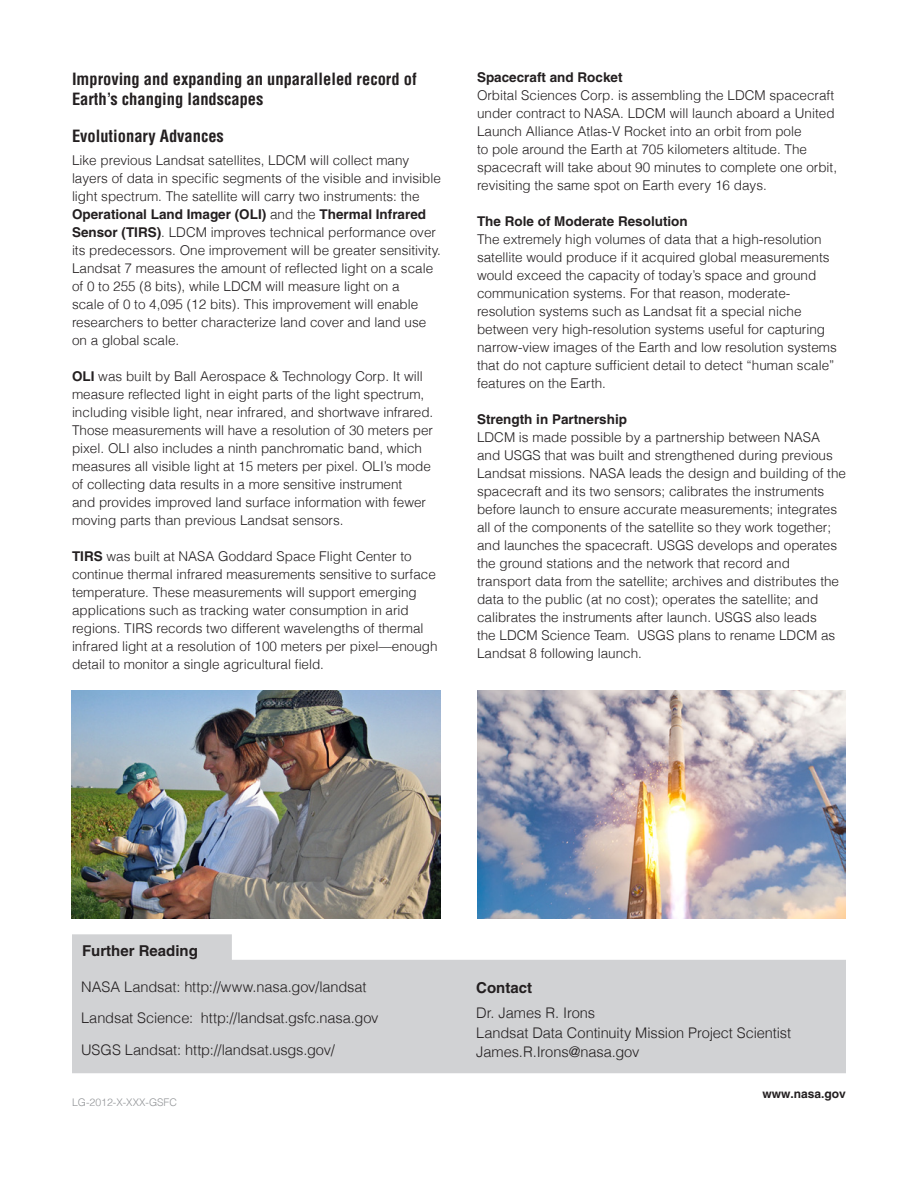
<style>
.page{position:relative;width:918px;height:1188px;background:#fff}
.page>*{position:absolute;margin:0;border:0;box-sizing:border-box;transform-origin:0 0}
.subhed{font:700 condensed 16.5px/19.5px "Helvetica";color:#231f20}
.subhed-2{font:700 15px "Helvetica";color:#231f20}
.text_9_75_13{font:300 14.7px/31.5px "Helvetica";letter-spacing:-.01em;color:#231f20}
.t1{font:300 13.5px/18px "Helvetica";color:#231f20}
.t2{font:700 13.5px "Helvetica";color:#231f20}
.subhed-3{font:700 12px "Helvetica";color:#231f20}
.t3{font:300 10.5px "Helvetica";color:#939598}
.s1{font-weight:700}
</style>
<div class="page">
<svg style="left:72px;top:934px;width:774px;height:139px;background:#d7d8da"></svg>
<img style="left:72px;top:690px;width:368px;height:229px">
<img style="left:478px;top:690px;width:368px;height:229px">
<p class="subhed" style="left:72px;top:69px;width:346px">Improving and expanding an unparalleled record of<br>Earth’s changing landscapes</p>
<p class="subhed" style="left:72px;top:126px;width:153px">Evolutionary Advances</p>
<p class="t1" style="left:72px;top:151px;width:370px">Like previous Landsat satellites, LDCM will collect many layers of data in specific segments of the visible and invisible light spectrum. The satellite will carry two instruments: the <span class="s1">Operational Land Imager (OLI)</span> and the <span class="s1">Thermal Infrared Sensor (TIRS)</span>. LDCM improves technical performance over its predecessors. One improvement will be greater sensitivity.<br>Landsat 7 measures the amount of reflected light on a scale of 0 to 255 (8 bits), while LDCM will measure light on a<br>scale of 0 to 4,095 (12 bits). This improvement will enable researchers to better characterize land cover and land use on a global scale.</p>
<p class="t1" style="left:72px;top:367px;width:363px"><span class="s1">OLI</span> was built by Ball Aerospace &amp; Technology Corp. It will measure reflected light in eight parts of the light spectrum, including visible light, near infrared, and shortwave infrared.<br>Those measurements will have a resolution of 30 meters per pixel. OLI also includes a ninth panchromatic band, which measures all visible light at 15 meters per pixel. OLI’s mode of collecting data results in a more sensitive instrument<br>and provides improved land surface information with fewer moving parts than previous Landsat sensors.</p>
<p class="t1" style="left:72px;top:547px;width:367px"><span class="s1">TIRS</span> was built at NASA Goddard Space Flight Center to continue thermal infrared measurements sensitive to surface temperature. These measurements will support emerging applications such as tracking water consumption in arid regions. TIRS records two different wavelengths of thermal infrared light at a resolution of 100 meters per pixel—enough detail to monitor a single agricultural field.</p>
<p class="t2" style="left:477px;top:69px;width:147px">Spacecraft and Rocket</p>
<p class="t1" style="left:477px;top:87px;width:362px">Orbital Sciences Corp. is assembling the LDCM spacecraft under contract to NASA. LDCM will launch aboard a United Launch Alliance Atlas-V Rocket into an orbit from pole<br>to pole around the Earth at 705 kilometers altitude. The spacecraft will take about 90 minutes to complete one orbit, revisiting the same spot on Earth every 16 days.</p>
<p class="t2" style="left:477px;top:213px;width:212px">The Role of Moderate Resolution</p>
<p class="t1" style="left:477px;top:231px;width:361px">The extremely high volumes of data that a high-resolution satellite would produce if it acquired global measurements would exceed the capacity of today’s space and ground communication systems. For that reason, moderate&shy;resolution systems such as Landsat fit a special niche between very high-resolution systems useful for capturing narrow-view images of the Earth and low resolution systems that do not capture sufficient detail to detect “human scale” features on the Earth.</p>
<p class="t2" style="left:477px;top:411px;width:152px">Strength in Partnership</p>
<p class="t1" style="left:477px;top:429px;width:371px">LDCM is made possible by a partnership between NASA and USGS that was built and strengthened during previous Landsat missions. NASA leads the design and building of the spacecraft and its two sensors; calibrates the instruments before launch to ensure accurate measurements; integrates all of the components of the satellite so they work together; and launches the spacecraft. USGS develops and operates the ground stations and the network that record and transport data from the satellite; archives and distributes the data to the public (at no cost); operates the satellite; and calibrates the instruments after launch. USGS also leads<br>the LDCM Science Team. USGS plans to rename LDCM as Landsat 8 following launch.</p>
<p class="subhed-2" style="left:82px;top:941px;width:117px">Further Reading</p>
<p class="text_9_75_13" style="left:81px;top:971px;width:299px">NASA Landsat: http://www.nasa.gov/landsat<br>Landsat Science: http://landsat.gsfc.nasa.gov<br>USGS Landsat: http://landsat.usgs.gov/</p>
<p class="subhed-2" style="left:476px;top:978px;width:57px">Contact</p>
<p class="text_9_75_13" style="left:476px;top:1003px;width:316px;line-height:19.5px">Dr. James R. Irons<br>Landsat Data Continuity Mission Project Scientist<br>James.R.Irons@nasa.gov</p>
<p class="t3" style="left:72px;top:1095px;width:107px">LG-2012-X-XXX-GSFC</p>
<p class="subhed-3" style="left:763px;top:1086px;width:85px">www.nasa.gov</p>
</div>
